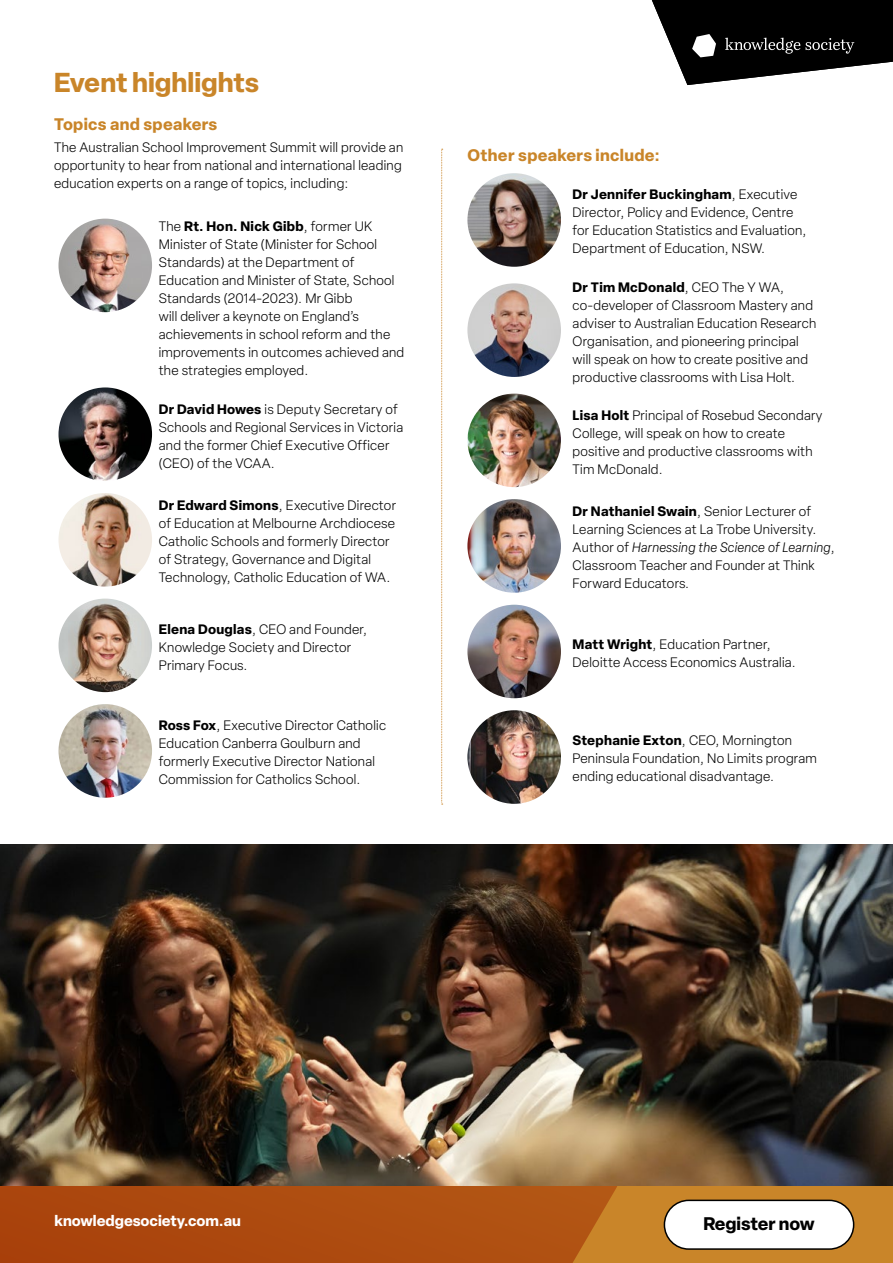
<style>
.page{position:relative;width:893px;height:1263px;background:#fff}
.page>*{position:absolute;margin:0;border:0;box-sizing:border-box;transform-origin:0 0}
.t1{font:700 27px "Elza";color:#c98529}
.t2{font:700 18px "Elza";color:#000}
.t3{font:700 16.5px "Elza";letter-spacing:.02em;color:#c98529}
.t4{font:700 15px "Elza";color:#fff}
.t5{font:300 13.5px/18px "Elza";letter-spacing:.02em;color:#000}
.s1{font-weight:700}
.s2{font-style:italic}
</style>
<div class="page">
<svg style="left:651px;top:0;width:242px;height:85px"></svg>
<img style="left:0;top:844px;width:893px;height:342px">
<div style="left:0;top:1186px;width:893px;height:77px;background:#c98529"></div>
<svg style="left:0;top:1186px;width:617px;height:77px;background:#ae4d10"></svg>
<div style="left:664px;top:1200px;width:190px;height:49px;background:#fff;border-radius:24px"></div>
<div style="left:664px;top:1199px;width:190px;height:51px;border:2px solid #000;border-radius:24px"></div>
<img style="left:467px;top:173px;width:94px;height:94px;border-radius:47px">
<img style="left:467px;top:283px;width:94px;height:94px;border-radius:47px">
<img style="left:467px;top:394px;width:94px;height:93px;border-radius:47px">
<img style="left:467px;top:499px;width:94px;height:94px;border-radius:47px">
<img style="left:467px;top:605px;width:94px;height:93px;border-radius:47px">
<img style="left:467px;top:710px;width:94px;height:94px;border-radius:47px">
<img style="left:58px;top:219px;width:94px;height:93px;border-radius:47px">
<img style="left:58px;top:387px;width:94px;height:94px;border-radius:47px">
<img style="left:58px;top:493px;width:94px;height:94px;border-radius:47px">
<img style="left:58px;top:599px;width:94px;height:93px;border-radius:47px">
<img style="left:58px;top:704px;width:94px;height:94px;border-radius:47px">
<svg style="left:441px;top:149px;width:2px;height:656px"></svg>
<h1 class="t1" style="left:54px;top:63px;width:207px">Event highlights</h1>
<p class="t3" style="left:54px;top:112px;width:165px">Topics and speakers</p>
<p class="t5" style="left:54px;top:138px;width:351px">The Australian School Improvement Summit will provide an opportunity to hear from national and international leading education experts on a range of topics, including:</p>
<p class="t5" style="left:159px;top:218px;width:247px">The <span class="s1">Rt. Hon. Nick Gibb</span>, former UK Minister of State (Minister for School Standards) at the Department of Education and Minister of State, School Standards (2014-2023). Mr Gibb<br>will deliver a keynote on England’s achievements in school reform and the improvements in outcomes achieved and the strategies employed.</p>
<p class="t5" style="left:159px;top:400px;width:246px"><span class="s1">Dr David Howes</span> is Deputy Secretary of Schools and Regional Services in Victoria and the former Chief Executive Officer (CEO) of the VCAA.</p>
<p class="t5" style="left:159px;top:496px;width:239px"><span class="s1">Dr Edward Simons</span>, Executive Director of Education at Melbourne Archdiocese Catholic Schools and formerly Director of Strategy, Governance and Digital Technology, Catholic Education of WA.</p>
<p class="t5" style="left:159px;top:620px;width:210px"><span class="s1">Elena Douglas</span>, CEO and Founder,<br>Knowledge Society and Director<br>Primary Focus.</p>
<p class="t5" style="left:159px;top:716px;width:229px"><span class="s1">Ross Fox</span>, Executive Director Catholic Education Canberra Goulburn and formerly Executive Director National Commission for Catholics School.</p>
<p class="t3" style="left:467px;top:143px;width:194px">Other speakers include:</p>
<p class="t5" style="left:573px;top:186px;width:235px"><span class="s1">Dr Jennifer Buckingham</span>, Executive Director, Policy and Evidence, Centre for Education Statistics and Evaluation, Department of Education, NSW.</p>
<p class="t5" style="left:573px;top:278px;width:245px"><span class="s1">Dr Tim McDonald</span>, CEO The Y WA, co-developer of Classroom Mastery and adviser to Australian Education Research Organisation, and pioneering principal will speak on how to create positive and productive classrooms with Lisa Holt.</p>
<p class="t5" style="left:573px;top:406px;width:251px"><span class="s1">Lisa Holt</span> Principal of Rosebud Secondary College, will speak on how to create positive and productive classrooms with Tim McDonald.</p>
<p class="t5" style="left:573px;top:502px;width:264px"><span class="s1">Dr Nathaniel Swain</span>, Senior Lecturer of Learning Sciences at La Trobe University.<br>Author of <span class="s2">Harnessing the Science of Learning</span>, Classroom Teacher and Founder at Think Forward Educators.</p>
<p class="t5" style="left:573px;top:635px;width:225px"><span class="s1">Matt Wright</span>, Education Partner,<br>Deloitte Access Economics Australia.</p>
<p class="t5" style="left:573px;top:732px;width:246px"><span class="s1">Stephanie Exton</span>, CEO, Mornington<br>Peninsula Foundation, No Limits program ending educational disadvantage.</p>
<p class="t4" style="left:55px;top:1210px;width:188px">knowledgesociety.com.au</p>
<h2 class="t2" style="left:703px;top:1211px;width:113px">Register now</h2>
</div>
